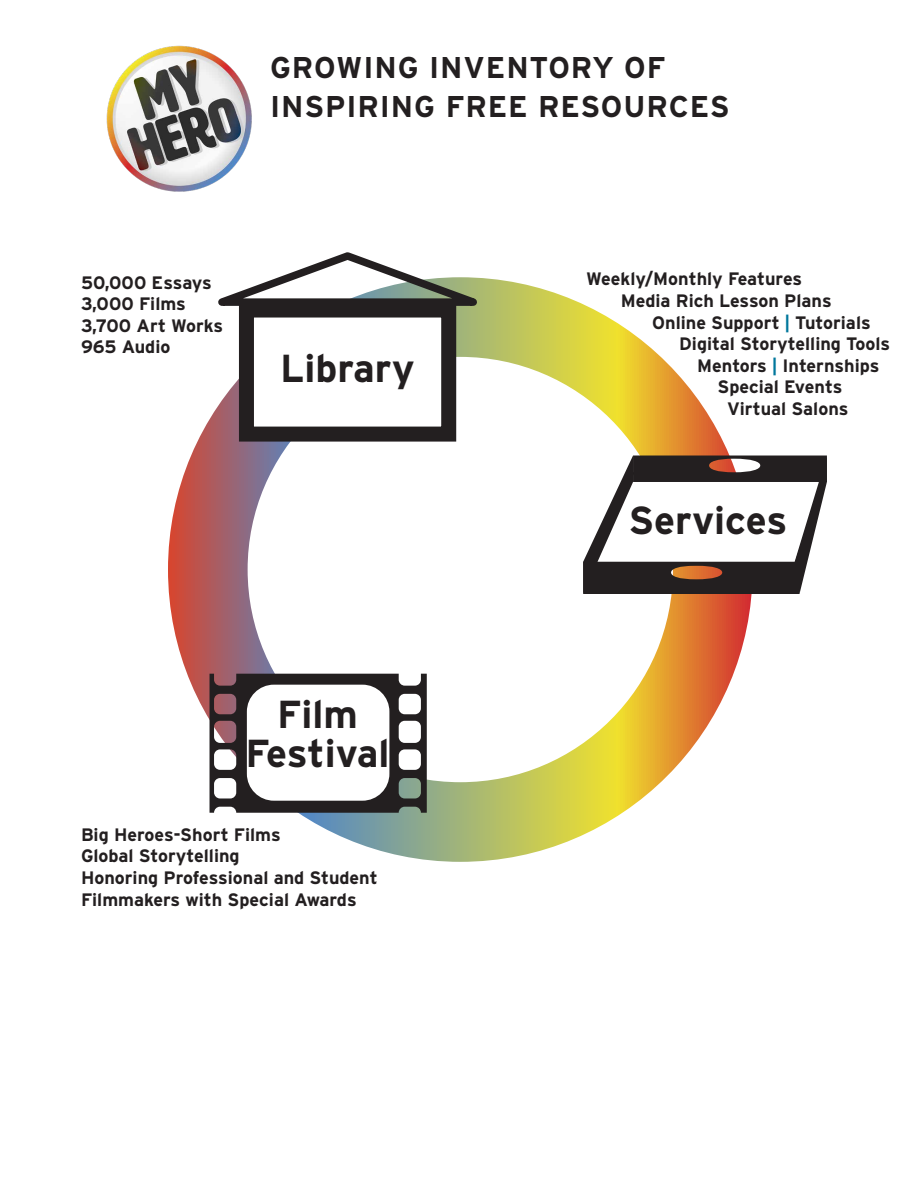
<style>
.page{position:relative;width:918px;height:1188px;background:#fff}
.page>*{position:absolute;margin:0;border:0;box-sizing:border-box;transform-origin:0 0}
.t1{font:700 39px "Interstate";color:#231f20}
.Heading_major{font:700 30px/39px "Interstate";letter-spacing:.03em;color:#231f20}
.t2{font:700 18px/21.6px "Interstate";color:#231f20;text-align:center}
.s1{color:#00779c}
</style>
<div class="page">
<svg style="left:168px;top:282px;width:585px;height:580px"></svg>
<div style="left:239px;top:303px;width:217px;height:139px;background:#fff;border:15px solid #231f20"></div>
<svg style="left:180px;top:252px;width:335px;height:58px"></svg>
<svg style="left:210px;top:674px;width:217px;height:139px"></svg>
<div style="left:247px;top:685px;width:142px;height:116px;background:#fff;border-radius:27px"></div>
<svg style="left:583px;top:456px;width:244px;height:138px"></svg>
<img style="left:106px;top:45px;width:146px;height:147px">
<p class="Heading_major" style="left:270px;top:48px;width:461px">GROWING INVENTORY OF<br>INSPIRING FREE RESOURCES</p>
<p class="t2" style="left:81px;top:271px;width:132px">50,000 Essays</p>
<p class="t2" style="left:81px;top:293px;width:106px">3,000 Films</p>
<p class="t2" style="left:81px;top:315px;width:144px">3,700 Art Works</p>
<p class="t2" style="left:81px;top:336px;width:91px">965 Audio</p>
<p class="t1" style="left:280px;top:347px;width:136px">Library</p>
<p class="t2" style="left:586px;top:268px;width:217px">Weekly/Monthly Features</p>
<p class="t2" style="left:621px;top:290px;width:213px">Media Rich Lesson Plans</p>
<p class="t2" style="left:652px;top:311px;width:220px">Online Support <span class="s1">|</span> Tutorials</p>
<p class="t2" style="left:679px;top:333px;width:213px">Digital Storytelling Tools<br>Mentors <span class="s1">|</span> Internships</p>
<p class="t2" style="left:717px;top:376px;width:127px">Special Events</p>
<p class="t2" style="left:727px;top:398px;width:123px">Virtual Salons</p>
<p class="t1" style="left:629px;top:499px;width:160px">Services</p>
<p class="t1" style="left:277px;top:693px;width:82px">Film</p>
<p class="t1" style="left:245px;top:732px;width:146px">Festival</p>
<p class="t2" style="left:81px;top:824px;width:201px">Big Heroes-Short Films</p>
<p class="t2" style="left:81px;top:845px;width:160px">Global Storytelling</p>
<p class="t2" style="left:81px;top:867px;width:298px">Honoring Professional and Student</p>
<p class="t2" style="left:81px;top:888px;width:277px">Filmmakers with Special Awards</p>
</div>
